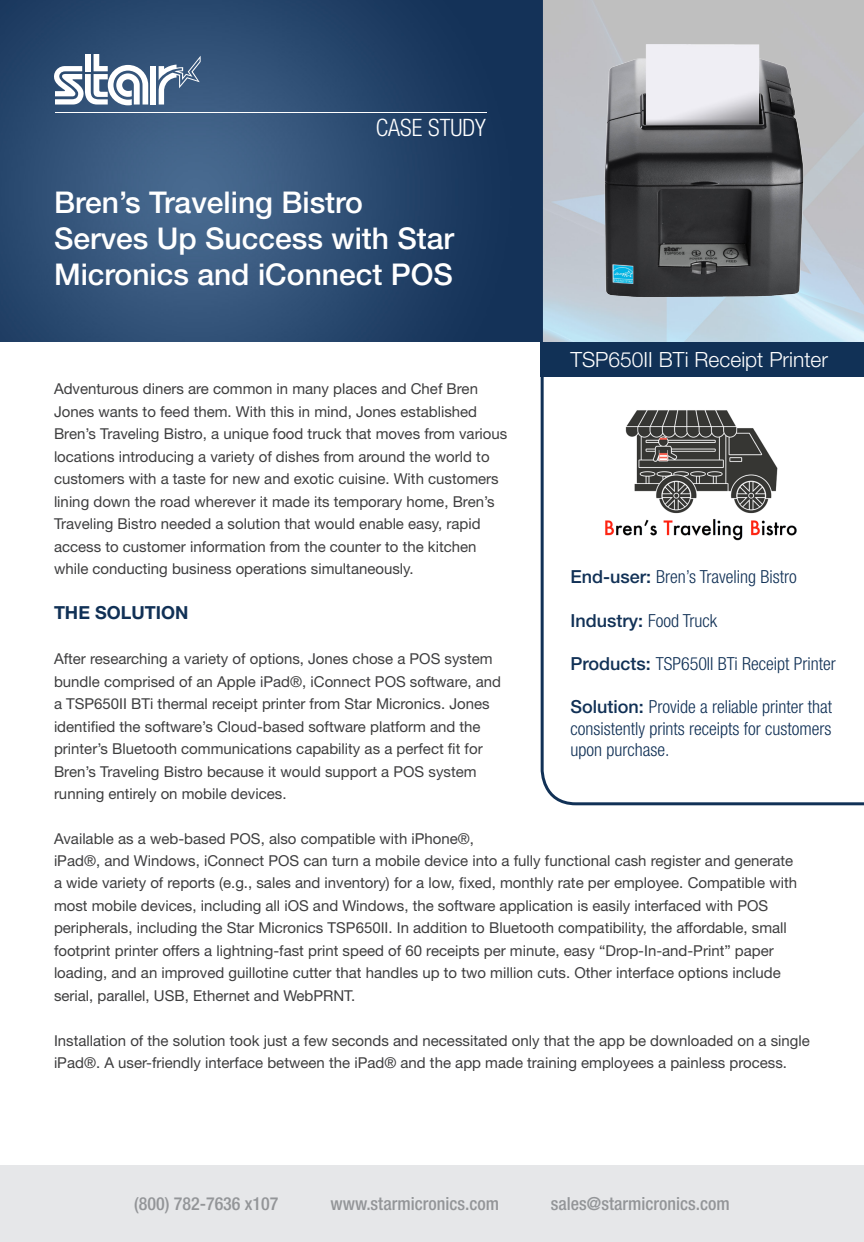
<style>
.page{position:relative;width:864px;height:1242px;background:#fff}
.page>*{position:absolute;margin:0;border:0;box-sizing:border-box;transform-origin:0 0}
.t1{font:500 30px/36px "Helvetica Neue LT Std";color:#fff}
.t2{font:300 condensed 24px "Helvetica Neue LT Std";color:#fff}
.t3{font:300 21px "Helvetica Neue LT Std";color:#fff}
.t4{font:300 condensed 18px/21.6px "Helvetica Neue LT Std";color:#113156;text-align:justify}
.t5{font:500 condensed 18px "Helvetica Neue LT Std";color:#939598}
.t6{font:500 18px "Helvetica Neue LT Std";color:#113156}
.t7{font:700 18px "Helvetica Neue LT Std";color:#113156}
.t8{font:15px/22.5px "Helvetica Neue LT Std";color:#3e3e3f}
.s1{font-weight:500;font-stretch:normal}
.s2{font-weight:300;font-stretch:condensed}
</style>
<div class="page">
<svg style="left:541px;top:376px;width:323px;height:429px"></svg>
<img style="left:0;top:0;width:864px;height:342px">
<svg style="left:159px;top:56px;width:42px;height:49px;background:#627c99"></svg>
<svg style="left:54px;top:54px;width:94px;height:51px"></svg>
<div style="left:150px;top:66px;width:6px;height:39px;background:#fff"></div>
<div style="left:541px;top:342px;width:323px;height:34px;background:#113156"></div>
<hr style="left:55px;top:112px;width:431px;height:1px;background:#fff">
<div style="left:0;top:1165px;width:864px;height:77px;background:#e6e7e9"></div>
<img style="left:575px;top:19px;width:256px;height:309px">
<img style="left:602px;top:406px;width:203px;height:135px">
<h2 class="t2" style="left:376px;top:114px;width:112px">CASE STUDY</h2>
<h1 class="t1" style="left:54px;top:184px;width:402px">Bren’s Traveling Bistro<br>Serves Up Success with Star<br>Micronics and iConnect POS</h1>
<p class="t8" style="left:54px;top:377px;width:455px">Adventurous diners are common in many places and Chef Bren Jones wants to feed them. With this in mind, Jones established Bren’s Traveling Bistro, a unique food truck that moves from various locations introducing a variety of dishes from around the world to customers with a taste for new and exotic cuisine. With customers lining down the road wherever it made its temporary home, Bren’s Traveling Bistro needed a solution that would enable easy, rapid access to customer information from the counter to the kitchen while conducting business operations simultaneously.</p>
<p class="t7" style="left:54px;top:601px;width:136px">THE SOLUTION</p>
<p class="t8" style="left:54px;top:647px;width:449px">After researching a variety of options, Jones chose a POS system bundle comprised of an Apple iPad®, iConnect POS software, and a TSP650II BTi thermal receipt printer from Star Micronics. Jones identified the software’s Cloud-based software platform and the printer’s Bluetooth communications capability as a perfect fit for Bren’s Traveling Bistro because it would support a POS system running entirely on mobile devices.</p>
<p class="t8" style="left:54px;top:827px;width:422px">Available as a web-based POS, also compatible with iPhone®,</p>
<h3 class="t3" style="left:570px;top:346px;width:259px">TSP650II BTi Receipt Printer</h3>
<p class="t4" style="left:570px;top:566px;width:228px"><span class="s1">End-user:</span> Bren’s Traveling Bistro</p>
<p class="t6" style="left:570px;top:609px;width:148px">Industry: <span class="s2">Food Truck</span></p>
<p class="t4" style="left:570px;top:652px;width:267px"><span class="s1">Products:</span> TSP650II BTi Receipt Printer</p>
<p class="t4" style="left:570px;top:696px;width:263px"><span class="s1">Solution:</span> Provide a reliable printer that consistently prints receipts for customers upon purchase.</p>
<p class="t8" style="left:54px;top:849px;width:745px">iPad®, and Windows, iConnect POS can turn a mobile device into a fully functional cash register and generate a wide variety of reports (e.g., sales and inventory) for a low, fixed, monthly rate per employee. Compatible with most mobile devices, including all iOS and Windows, the software application is easily interfaced with POS peripherals, including the Star Micronics TSP650II. In addition to Bluetooth compatibility, the affordable, small footprint printer offers a lightning-fast print speed of 60 receipts per minute, easy “Drop-In-and-Print” paper loading, and an improved guillotine cutter that handles up to two million cuts. Other interface options include serial, parallel, USB, Ethernet and WebPRNT.</p>
<p class="t8" style="left:54px;top:1029px;width:757px">Installation of the solution took just a few seconds and necessitated only that the app be downloaded on a single iPad®. A user-friendly interface between the iPad® and the app made training employees a painless process.</p>
<p class="t5" style="left:134px;top:1193px;width:146px">(800) 782-7636 x107</p>
<p class="t5" style="left:330px;top:1193px;width:170px">www.starmicronics.com</p>
<p class="t5" style="left:551px;top:1193px;width:180px">sales@starmicronics.com</p>
</div>
